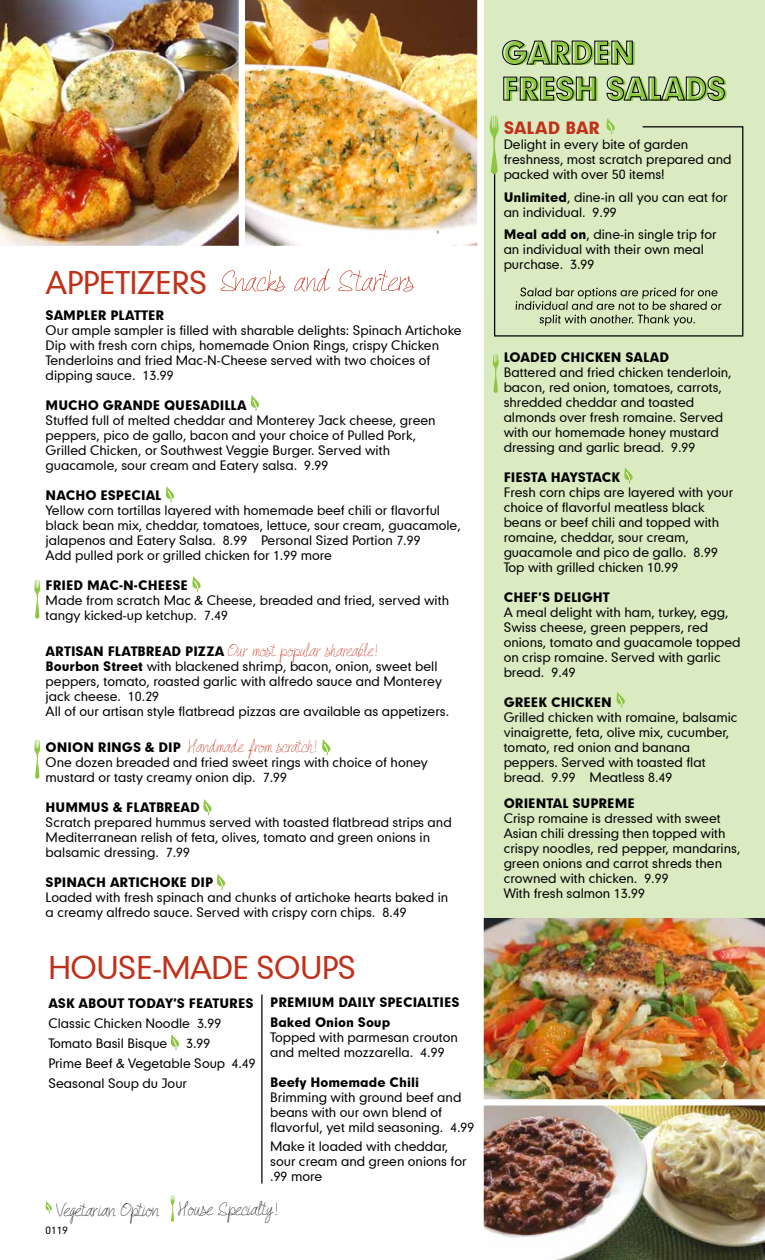
<style>
.page{position:relative;width:765px;height:1260px;background:#fff}
.page>*{position:absolute;margin:0;border:0;box-sizing:border-box;transform-origin:0 0}
.t1{font:30px "Geometric 706 BT Medium B";letter-spacing:-.025em;color:#c0311a}
.t2{font:30px/36px "Geometric 706 BT Black B";letter-spacing:-.025em;color:#8dc63f}
.t3{font:500 18.62px "PW Quick Write";color:#000}
.t4{font:500 17.5px "PW Quick Write";color:#c0311a}
.t5{font:16.25px "Geometric 706 BT Black B";color:#c0311a}
.t6{font:12.5px/15px "Geometric 706 BT Medium B";color:#000}
.t7{font:12.5px/20px "Geometric 706 BT Black B";color:#000}
.t8{font:10px "Geometric 706 BT Medium B";color:#000}
.s1{font-family:"Geometric 706 BT Black B";font-weight:400;font-size:12.5px;color:#000}
.s2{font-family:"Geometric 706 BT Black B"}
</style>
<div class="page">
<div style="left:484px;top:0;width:281px;height:1259px;background:#daebc1"></div>
<img style="left:484px;top:919px;width:281px;height:340px">
<img style="left:0;top:0;width:477px;height:246px">
<svg style="left:171px;top:1034px;width:9px;height:17px"></svg>
<svg style="left:616px;top:692px;width:9px;height:16px"></svg>
<svg style="left:624px;top:467px;width:9px;height:17px"></svg>
<div style="left:239px;top:0;width:6px;height:259px;background:#fff"></div>
<svg style="left:606px;top:118px;width:8px;height:8px"></svg>
<svg style="left:502px;top:40px;width:131px;height:25px"></svg>
<svg style="left:503px;top:76px;width:93px;height:25px"></svg>
<svg style="left:606px;top:76px;width:119px;height:25px"></svg>
<svg style="left:166px;top:486px;width:9px;height:17px"></svg>
<svg style="left:322px;top:739px;width:9px;height:17px"></svg>
<svg style="left:221px;top:269px;width:194px;height:23px"></svg>
<svg style="left:34px;top:580px;width:6px;height:39px"></svg>
<svg style="left:34px;top:740px;width:6px;height:39px"></svg>
<svg style="left:493px;top:354px;width:6px;height:39px"></svg>
<svg style="left:493px;top:126px;width:251px;height:211px"></svg>
<svg style="left:490px;top:116px;width:9px;height:58px"></svg>
<svg style="left:515px;top:287px;width:207px;height:39px"></svg>
<svg style="left:203px;top:799px;width:9px;height:17px"></svg>
<svg style="left:217px;top:874px;width:9px;height:16px"></svg>
<svg style="left:192px;top:576px;width:9px;height:16px"></svg>
<svg style="left:251px;top:395px;width:9px;height:16px"></svg>
<svg style="left:45px;top:1201px;width:7px;height:13px"></svg>
<svg style="left:170px;top:1195px;width:5px;height:27px"></svg>
<hr style="left:261px;top:995px;width:2px;height:189px;background:#000">
<div style="left:479px;top:1099px;width:286px;height:7px;background:#fff"></div>
<h1 class="t1" style="left:46px;top:262px;width:163px">APPETIZERS</h1>
<p class="t7" style="left:46px;top:305px;width:120px">SAMPLER PLATTER</p>
<p class="t6" style="left:46px;top:322px;width:417px">Our ample sampler is filled with sharable delights: Spinach Artichoke Dip with fresh corn chips, homemade Onion Rings, crispy Chicken Tenderloins and fried Mac-N-Cheese served with two choices of dipping sauce. 13.99</p>
<p class="t7" style="left:46px;top:395px;width:203px">MUCHO GRANDE QUESADILLA</p>
<p class="t6" style="left:46px;top:412px;width:392px">Stuffed full of melted cheddar and Monterey Jack cheese, green peppers, pico de gallo, bacon and your choice of Pulled Pork, Grilled Chicken, or Southwest Veggie Burger. Served with guacamole, sour cream and Eatery salsa. 9.99</p>
<p class="t7" style="left:46px;top:485px;width:117px">NACHO ESPECIAL</p>
<p class="t6" style="left:46px;top:502px;width:417px">Yellow corn tortillas layered with homemade beef chili or flavorful black bean mix, cheddar, tomatoes, lettuce, sour cream, guacamole, jalapenos and Eatery Salsa. 8.99 Personal Sized Portion 7.99<br>Add pulled pork or grilled chicken for 1.99 more</p>
<p class="t7" style="left:46px;top:575px;width:144px">FRIED MAC-N-CHEESE</p>
<p class="t6" style="left:46px;top:592px;width:405px">Made from scratch Mac &amp; Cheese, breaded and fried, served with tangy kicked-up ketchup. 7.49</p>
<h3 class="t4" style="left:46px;top:641px;width:335px"><span class="s1">ARTISAN FLATBREAD PIZZA</span> Our most popular shareable!</h3>
<p class="t6" style="left:46px;top:658px;width:405px"><span class="s2">Bourbon Street</span> with blackened shrimp, bacon, onion, sweet bell peppers, tomato, roasted garlic with alfredo sauce and Monterey jack cheese. 10.29<br>All of our artisan style flatbread pizzas are available as appetizers.</p>
<h3 class="t4" style="left:46px;top:737px;width:274px"><span class="s1">ONION RINGS &amp; DIP</span> Handmade from scratch!</h3>
<p class="t6" style="left:46px;top:754px;width:384px">One dozen breaded and fried sweet rings with choice of honey mustard or tasty creamy onion dip. 7.99</p>
<p class="t7" style="left:46px;top:797px;width:156px">HUMMUS &amp; FLATBREAD</p>
<p class="t6" style="left:46px;top:814px;width:408px">Scratch prepared hummus served with toasted flatbread strips and<br>Mediterranean relish of feta, olives, tomato and green onions in balsamic dressing. 7.99</p>
<p class="t7" style="left:46px;top:872px;width:169px">SPINACH ARTICHOKE DIP</p>
<p class="t6" style="left:46px;top:889px;width:404px">Loaded with fresh spinach and chunks of artichoke hearts baked in a creamy alfredo sauce. Served with crispy corn chips. 8.49</p>
<h1 class="t1" style="left:48px;top:948px;width:310px">HOUSE-MADE SOUPS</h1>
<p class="t7" style="left:48px;top:993px;width:207px">ASK ABOUT TODAY’S FEATURES</p>
<p class="t6" style="left:48px;top:1013px;width:174px;line-height:20px">Classic Chicken Noodle 3.99<br>Tomato Basil Bisque</p>
<p class="t6" style="left:48px;top:1033px;width:209px;line-height:20px;text-indent:138px">3.99<br>Prime Beef &amp; Vegetable Soup 4.49<br>Seasonal Soup du Jour</p>
<p class="t7" style="left:270px;top:992px;width:191px">PREMIUM DAILY SPECIALTIES<br>Baked Onion Soup</p>
<p class="t6" style="left:270px;top:1030px;width:189px">Topped with parmesan crouton and melted mozzarella. 4.99</p>
<p class="t7" style="left:270px;top:1072px;width:150px">Beefy Homemade Chili</p>
<p class="t6" style="left:270px;top:1090px;width:206px">Brimming with ground beef and beans with our own blend of flavorful, yet mild seasoning. 4.99</p>
<p class="t6" style="left:270px;top:1139px;width:198px">Make it loaded with cheddar, sour cream and green onions for .99 more</p>
<h2 class="t3" style="left:55px;top:1200px;width:225px">Vegetarian Option House Specialty!</h2>
<p class="t8" style="left:46px;top:1224px;width:24px">0119</p>
<h1 class="t2" style="left:504px;top:35px;width:226px">GARDEN<br>FRESH SALADS</h1>
<h3 class="t5" style="left:504px;top:117px;width:98px">SALAD BAR</h3>
<p class="t6" style="left:504px;top:137px;width:229px">Delight in every bite of garden freshness, most scratch prepared and packed with over 50 items!</p>
<p class="t6" style="left:504px;top:189px;width:225px"><span class="s2">Unlimited</span>, dine-in all you can eat for an individual. 9.99</p>
<p class="t6" style="left:504px;top:227px;width:214px"><span class="s2">Meal add on</span>, dine-in single trip for an individual with their own meal purchase. 3.99</p>
<p class="t7" style="left:504px;top:347px;width:167px">LOADED CHICKEN SALAD</p>
<p class="t6" style="left:504px;top:365px;width:230px">Battered and fried chicken tenderloin, bacon, red onion, tomatoes, carrots, shredded cheddar and toasted almonds over fresh romaine. Served with our homemade honey mustard dressing and garlic bread. 9.99</p>
<p class="t7" style="left:504px;top:467px;width:118px">FIESTA HAYSTACK</p>
<p class="t6" style="left:504px;top:485px;width:231px">Fresh corn chips are layered with your choice of flavorful meatless black beans or beef chili and topped with romaine, cheddar, sour cream, guacamole and pico de gallo. 8.99<br>Top with grilled chicken 10.99</p>
<p class="t7" style="left:504px;top:587px;width:108px">CHEF’S DELIGHT</p>
<p class="t6" style="left:504px;top:605px;width:239px">A meal delight with ham, turkey, egg,<br>Swiss cheese, green peppers, red onions, tomato and guacamole topped on crisp romaine. Served with garlic bread. 9.49</p>
<p class="t7" style="left:504px;top:692px;width:110px">GREEK CHICKEN</p>
<p class="t6" style="left:504px;top:710px;width:235px">Grilled chicken with romaine, balsamic vinaigrette, feta, olive mix, cucumber, tomato, red onion and banana peppers. Served with toasted flat bread. 9.99 Meatless 8.49</p>
<p class="t7" style="left:504px;top:793px;width:133px">ORIENTAL SUPREME</p>
<p class="t6" style="left:504px;top:811px;width:238px">Crisp romaine is dressed with sweet Asian chili dressing then topped with crispy noodles, red pepper, mandarins, green onions and carrot shreds then crowned with chicken. 9.99<br>With fresh salmon 13.99</p>
</div>
